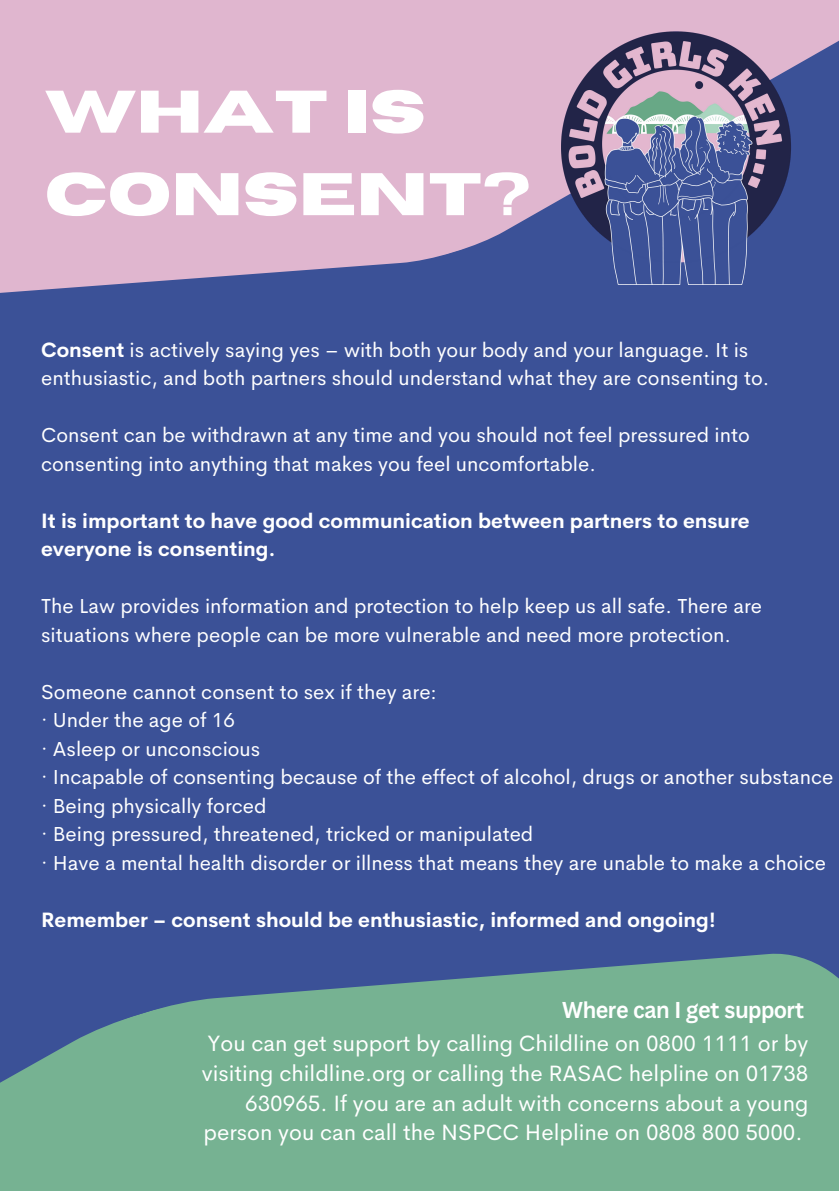
<style>
.page{position:relative;width:839px;height:1191px;background:#fff}
.page>*{position:absolute;margin:0;border:0;box-sizing:border-box;transform-origin:0 0}
.t1{font:700 60px/82.4px "Horizon";color:#fff}
.t2{font:22.2px/29.8px "Cerebri Sans";color:#fff;text-align:right}
.t3{font:500 22.2px "Zetkin";color:#fff}
.t4{font:20.4px/28.4px "Cerebri Sans";color:#fff}
.t5{font:700 20.4px/28.4px "Cerebri Sans";color:#fff}
.s1{font-weight:700}
</style>
<div class="page">
<div style="left:0;top:0;width:838px;height:1191px;background:#3b5197"></div>
<svg style="left:0;top:0;width:838px;height:293px;background:#c7a7c6"></svg>
<img style="left:562px;top:30px;width:232px;height:255px">
<svg style="left:0;top:953px;width:838px;height:238px;background:#6da392"></svg>
<h1 class="t1" style="left:45px;top:72px;width:487px">WHAT IS<br>CONSENT?</h1>
<p class="t4" style="left:41px;top:336px;width:729px"><span class="s1">Consent</span> is actively saying yes – with both your body and your language. It is enthusiastic, and both partners should understand what they are consenting to.</p>
<p class="t4" style="left:41px;top:421px;width:710px">Consent can be withdrawn at any time and you should not feel pressured into consenting into anything that makes you feel uncomfortable.</p>
<p class="t5" style="left:41px;top:507px;width:710px">It is important to have good communication between partners to ensure everyone is consenting.</p>
<p class="t4" style="left:41px;top:592px;width:722px">The Law provides information and protection to help keep us all safe. There are situations where people can be more vulnerable and need more protection.</p>
<p class="t4" style="left:41px;top:678px;width:793px">Someone cannot consent to sex if they are:<br>· Under the age of 16<br>· Asleep or unconscious<br>· Incapable of consenting because of the effect of alcohol, drugs or another substance · Being physically forced<br>· Being pressured, threatened, tricked or manipulated<br>· Have a mental health disorder or illness that means they are unable to make a choice</p>
<p class="t5" style="left:41px;top:906px;width:676px">Remember – consent should be enthusiastic, informed and ongoing!</p>
<p class="t3" style="left:562px;top:1001px;width:244px">Where can I get support</p>
<p class="t2" style="left:202px;top:1029px;width:608px">You can get support by calling Childline on 0800 1111 or by visiting childline.org or calling the RASAC helpline on 01738<br>630965. If you are an adult with concerns about a young person you can call the NSPCC Helpline on 0808 800 5000.</p>
</div>
